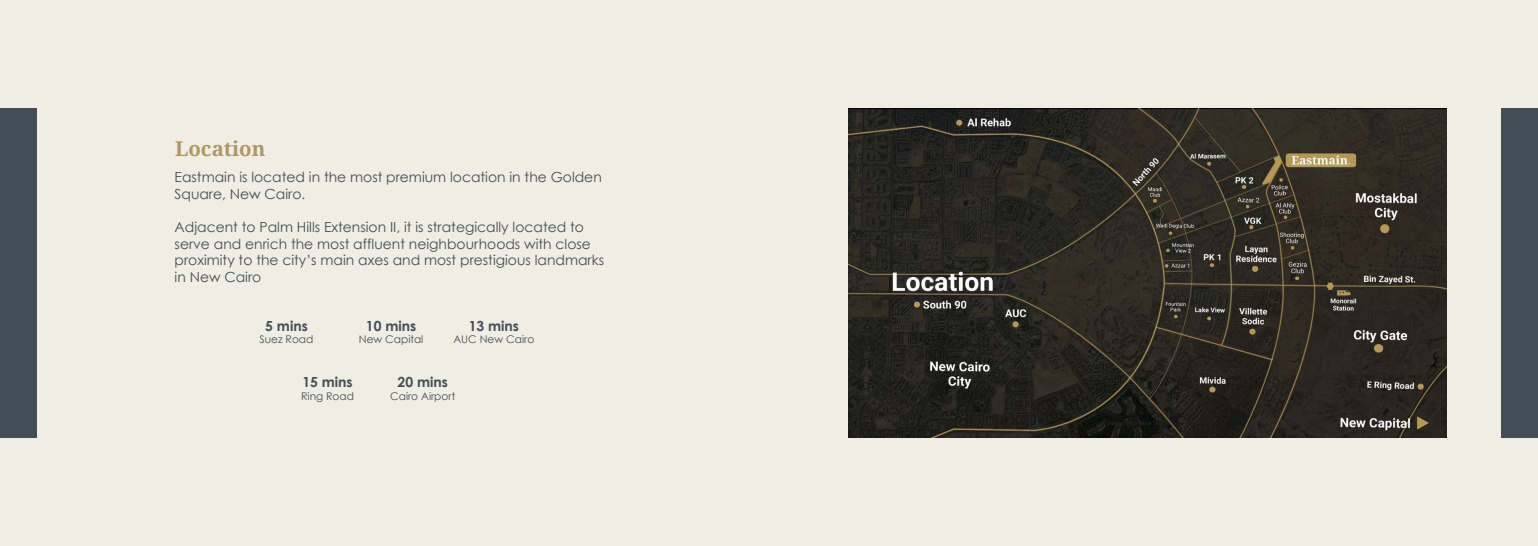
<style>
.page{position:relative;width:1538px;height:546px;background:#efede4}
.page>*{position:absolute;margin:0;border:0;box-sizing:border-box;transform-origin:0 0}
.t1{font:700 20.39px "Droid Serif";color:#ae9763}
.t2{font:13.91px/16.7px "Century Gothic";color:#444e56}
.t3{font:700 13.91px "Century Gothic";color:#444e56}
.t4{font:10.59px "Century Gothic";color:#444e56}
</style>
<div class="page">
<img style="left:848px;top:109px;width:598px;height:329px">
<div style="left:1502px;top:109px;width:36px;height:329px;background:#444e56"></div>
<div style="left:0;top:109px;width:36px;height:329px;background:#444e56"></div>
<h1 class="t1" style="left:175px;top:136px;width:92px">Location</h1>
<p class="t2" style="left:175px;top:168px;width:429px">Eastmain is located in the most premium location in the Golden<br>Square, New Cairo.</p>
<p class="t2" style="left:175px;top:218px;width:431px">Adjacent to Palm Hills Extension II, it is strategically located to serve and enrich the most affluent neighbourhoods with close proximity to the city’s main axes and most prestigious landmarks in New Cairo</p>
<p class="t3" style="left:265px;top:317px;width:44px">5 mins</p>
<p class="t4" style="left:260px;top:333px;width:55px">Suez Road</p>
<p class="t3" style="left:366px;top:317px;width:52px">10 mins</p>
<p class="t4" style="left:359px;top:333px;width:66px">New Capital</p>
<p class="t3" style="left:469px;top:317px;width:52px">13 mins</p>
<p class="t4" style="left:453px;top:333px;width:82px">AUC New Cairo</p>
<p class="t3" style="left:302px;top:373px;width:52px">15 mins</p>
<p class="t4" style="left:301px;top:390px;width:54px">Ring Road</p>
<p class="t3" style="left:398px;top:373px;width:52px">20 mins</p>
<p class="t4" style="left:390px;top:390px;width:67px">Cairo Airport</p>
</div>
